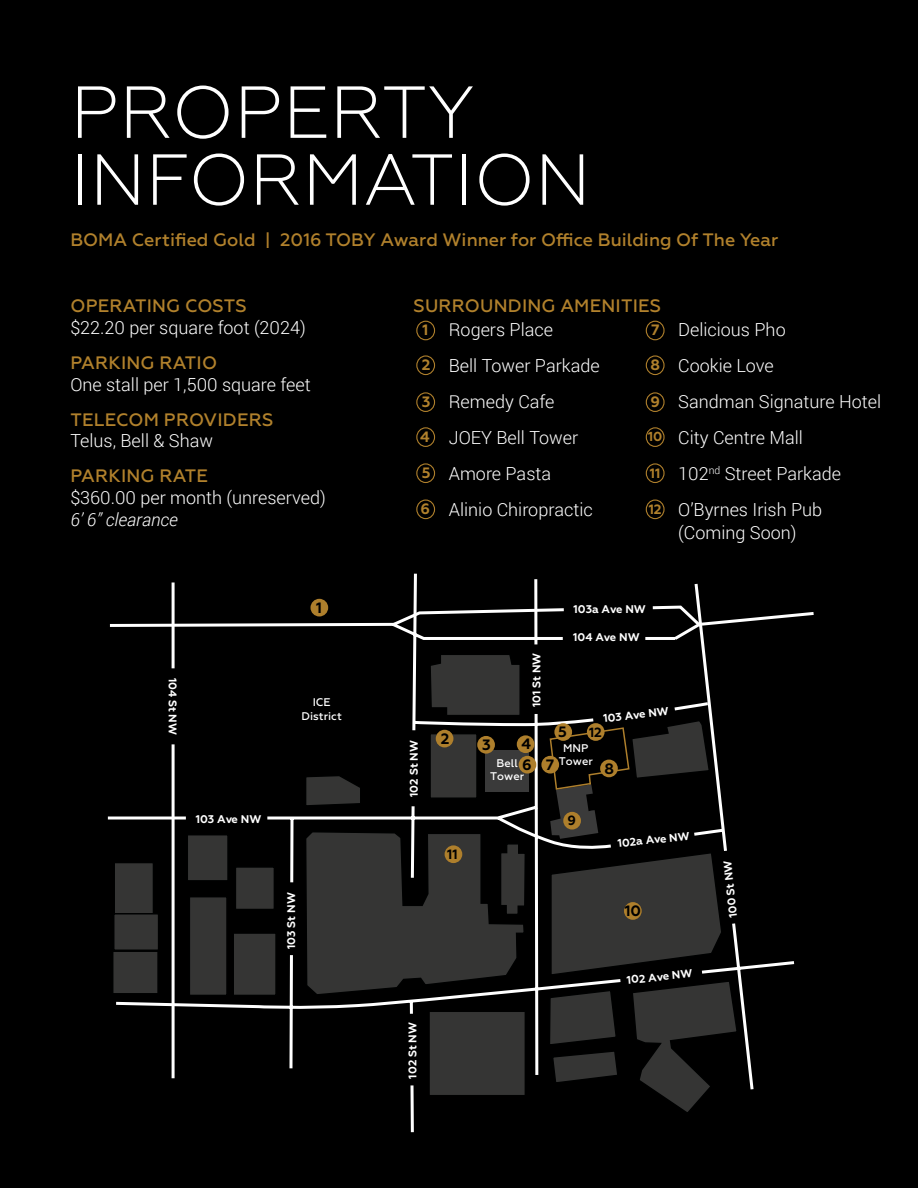
<style>
.page{position:relative;width:918px;height:1188px;background:#000}
.page>*{position:absolute;margin:0;border:0;box-sizing:border-box;transform-origin:0 0}
.t1{font:300 73.5px "Geometria";color:#fff}
.t2{font:300 72px "Geometria";color:#fff}
.t3{font:300 18px/36px "Roboto";color:#fff}
.t4{font:500 18px "Geometria";color:#b1812c}
.t5{font:italic 300 18px "Roboto";color:#fff}
.t6{font:700 15px "Geometria";color:#000}
.t7{font:700 15px "Geometria";color:#b1812c}
.t8{font:700 13.5px "Geometria";color:#b1812c}
.t9{font:700 13.5px "Geometria";color:#000}
.t10{font:700 13.35px "Geometria";color:#000}
.t11{font:700 13.05px "Geometria";color:#b1812c}
.t12{font:700 11.1px "Geometria";color:#fff}
.t13{font:500 11.1px/13.4px "Geometria";color:#fff;text-align:center}
</style>
<div class="page">
<div style="left:646px;top:321px;width:19px;height:19px;border:1px solid #ae7f2c;border-radius:50%"></div>
<div style="left:416px;top:321px;width:19px;height:19px;border:1px solid #ae7f2c;border-radius:50%"></div>
<div style="left:416px;top:355px;width:19px;height:20px;border:1px solid #ae7f2c;border-radius:50%"></div>
<div style="left:416px;top:392px;width:19px;height:20px;border:1px solid #ae7f2c;border-radius:50%"></div>
<div style="left:416px;top:427px;width:19px;height:20px;border:1px solid #ae7f2c;border-radius:50%"></div>
<div style="left:416px;top:463px;width:19px;height:20px;border:1px solid #ae7f2c;border-radius:50%"></div>
<div style="left:416px;top:500px;width:19px;height:19px;border:1px solid #ae7f2c;border-radius:50%"></div>
<div style="left:646px;top:355px;width:19px;height:20px;border:1px solid #ae7f2c;border-radius:50%"></div>
<div style="left:646px;top:392px;width:19px;height:20px;border:1px solid #ae7f2c;border-radius:50%"></div>
<svg style="left:107px;top:573px;width:688px;height:560px"></svg>
<svg style="left:698px;top:610px;width:116px;height:18px"></svg>
<div style="left:235px;top:866px;width:40px;height:44px;background:#353534;border:2px solid #000101"></div>
<svg style="left:428px;top:653px;width:94px;height:64px"></svg>
<div style="left:429px;top:733px;width:49px;height:66px;background:#353534;border:2px solid #000101"></div>
<div style="left:485px;top:751px;width:44px;height:41px;background:#3a3a3a"></div>
<div style="left:233px;top:932px;width:44px;height:64px;background:#353534;border:2px solid #000101"></div>
<div style="left:187px;top:834px;width:42px;height:48px;background:#353534;border:2px solid #000101"></div>
<div style="left:189px;top:896px;width:39px;height:100px;background:#353534;border:2px solid #000101"></div>
<div style="left:428px;top:1011px;width:98px;height:85px;background:#353534;border:2px solid #000101"></div>
<svg style="left:304px;top:774px;width:58px;height:34px"></svg>
<svg style="left:304px;top:830px;width:223px;height:166px"></svg>
<svg style="left:548px;top:851px;width:191px;height:264px"></svg>
<div style="left:517px;top:735px;width:17px;height:18px;background:#ae7f2c;border-radius:50%"></div>
<div style="left:554px;top:723px;width:18px;height:18px;background:#ae7f2c;border-radius:50%"></div>
<div style="left:624px;top:902px;width:18px;height:18px;background:#ae7f2c;border-radius:50%"></div>
<div style="left:563px;top:812px;width:18px;height:18px;background:#ae7f2c;border-radius:50%"></div>
<div style="left:445px;top:845px;width:17px;height:18px;background:#ae7f2c;border-radius:50%"></div>
<div style="left:477px;top:736px;width:18px;height:18px;background:#ae7f2c;border-radius:50%"></div>
<div style="left:310px;top:599px;width:18px;height:17px;background:#ae7f2c;border-radius:50%"></div>
<div style="left:436px;top:730px;width:17px;height:17px;background:#ae7f2c;border-radius:50%"></div>
<div style="left:541px;top:756px;width:18px;height:18px;background:#ae7f2c;border-radius:50%"></div>
<div style="left:519px;top:756px;width:17px;height:18px;background:#ae7f2c;border-radius:50%"></div>
<div style="left:600px;top:760px;width:18px;height:17px;background:#ae7f2c;border-radius:50%"></div>
<div style="left:646px;top:463px;width:19px;height:20px;border:1px solid #ae7f2c;border-radius:50%"></div>
<div style="left:646px;top:427px;width:19px;height:20px;border:1px solid #ae7f2c;border-radius:50%"></div>
<div style="left:646px;top:500px;width:19px;height:19px;border:1px solid #ae7f2c;border-radius:50%"></div>
<div style="left:587px;top:723px;width:18px;height:18px;background:#ae7f2c;border-radius:50%"></div>
<h1 class="t1" style="left:70px;top:70px;width:406px">PROPERTY</h1>
<h2 class="t2" style="left:70px;top:138px;width:522px">INFORMATION</h2>
<p class="t4" style="left:70px;top:230px;width:710px">BOMA Certified Gold | 2016 TOBY Award Winner for Office Building Of The Year</p>
<p class="t4" style="left:70px;top:295px;width:178px">OPERATING COSTS</p>
<p class="t3" style="left:70px;top:309px;width:237px">$22.20 per square foot (2024)</p>
<p class="t4" style="left:70px;top:352px;width:148px">PARKING RATIO</p>
<p class="t3" style="left:70px;top:366px;width:242px">One stall per 1,500 square feet</p>
<p class="t4" style="left:70px;top:409px;width:205px">TELECOM PROVIDERS</p>
<p class="t3" style="left:70px;top:422px;width:144px">Telus, Bell &amp; Shaw</p>
<p class="t4" style="left:70px;top:466px;width:139px">PARKING RATE</p>
<p class="t3" style="left:70px;top:479px;width:257px">$360.00 per month (unreserved)</p>
<p class="t5" style="left:70px;top:507px;width:109px">6’ 6” clearance</p>
<p class="t12" style="left:179px;top:678px;width:59px;rotate:90deg">104 St NW</p>
<p class="t6" style="left:316px;top:599px;width:7px">1</p>
<p class="t13" style="left:301px;top:696px;width:42px">ICE<br>District</p>
<p class="t12" style="left:196px;top:812px;width:67px">103 Ave NW</p>
<p class="t12" style="left:285px;top:949px;width:58px;rotate:-90deg">103 St NW</p>
<p class="t4" style="left:413px;top:295px;width:249px">SURROUNDING AMENITIES</p>
<p class="t7" style="left:422px;top:321px;width:7px">1</p>
<p class="t7" style="left:422px;top:356px;width:10px">2</p>
<p class="t7" style="left:422px;top:393px;width:10px">3</p>
<p class="t7" style="left:420px;top:428px;width:11px">4</p>
<p class="t7" style="left:422px;top:464px;width:10px">5</p>
<p class="t7" style="left:421px;top:500px;width:11px">6</p>
<p class="t3" style="left:449px;top:311px;width:152px">Rogers Place<br>Bell Tower Parkade<br>Remedy Cafe<br>JOEY Bell Tower<br>Amore Pasta<br>Alinio Chiropractic</p>
<p class="t7" style="left:651px;top:321px;width:10px">7</p>
<p class="t7" style="left:650px;top:356px;width:11px">8</p>
<p class="t7" style="left:651px;top:393px;width:11px">9</p>
<p class="t11" style="left:648px;top:429px;width:16px">10</p>
<p class="t8" style="left:650px;top:465px;width:12px">11</p>
<p class="t8" style="left:649px;top:501px;width:15px">12</p>
<p class="t3" style="left:678px;top:311px;width:204px">Delicious Pho<br>Cookie Love<br>Sandman Signature Hotel<br>City Centre Mall<br>102<sup>nd</sup> Street Parkade<br>O’Byrnes Irish Pub</p>
<p class="t3" style="left:678px;top:514px;width:120px">(Coming Soon)</p>
<p class="t12" style="left:407px;top:797px;width:58px;rotate:-90deg">102 St NW</p>
<p class="t6" style="left:441px;top:730px;width:10px">2</p>
<p class="t12" style="left:574px;top:603px;width:74px">103a Ave NW</p>
<p class="t12" style="left:530px;top:707px;width:56px;rotate:-90deg">101 St NW</p>
<p class="t12" style="left:573px;top:631px;width:68px">104 Ave NW</p>
<p class="t12" style="left:603px;top:712px;width:67px;rotate:-6deg">103 Ave NW</p>
<p class="t6" style="left:558px;top:723px;width:10px">5</p>
<p class="t10" style="left:589px;top:725px;width:14px">12</p>
<p class="t6" style="left:521px;top:735px;width:11px">4</p>
<p class="t6" style="left:482px;top:736px;width:10px">3</p>
<p class="t13" style="left:559px;top:742px;width:35px">MNP<br>Tower</p>
<p class="t13" style="left:490px;top:757px;width:35px">Bell<br>Tower</p>
<p class="t6" style="left:522px;top:756px;width:33px">6 7</p>
<p class="t6" style="left:605px;top:760px;width:11px">8</p>
<p class="t10" style="left:568px;top:813px;width:10px">9</p>
<p class="t9" style="left:447px;top:846px;width:12px">11</p>
<p class="t12" style="left:406px;top:1079px;width:58px;rotate:-90deg">102 St NW</p>
<p class="t12" style="left:617px;top:837px;width:74px;rotate:-7deg">102a Ave NW</p>
<p class="t6" style="left:625px;top:902px;width:18px">10</p>
<p class="t12" style="left:626px;top:973px;width:67px;rotate:-6deg">102 Ave NW</p>
<p class="t12" style="left:727px;top:918px;width:59px;rotate:-96deg">100 St NW</p>
</div>
